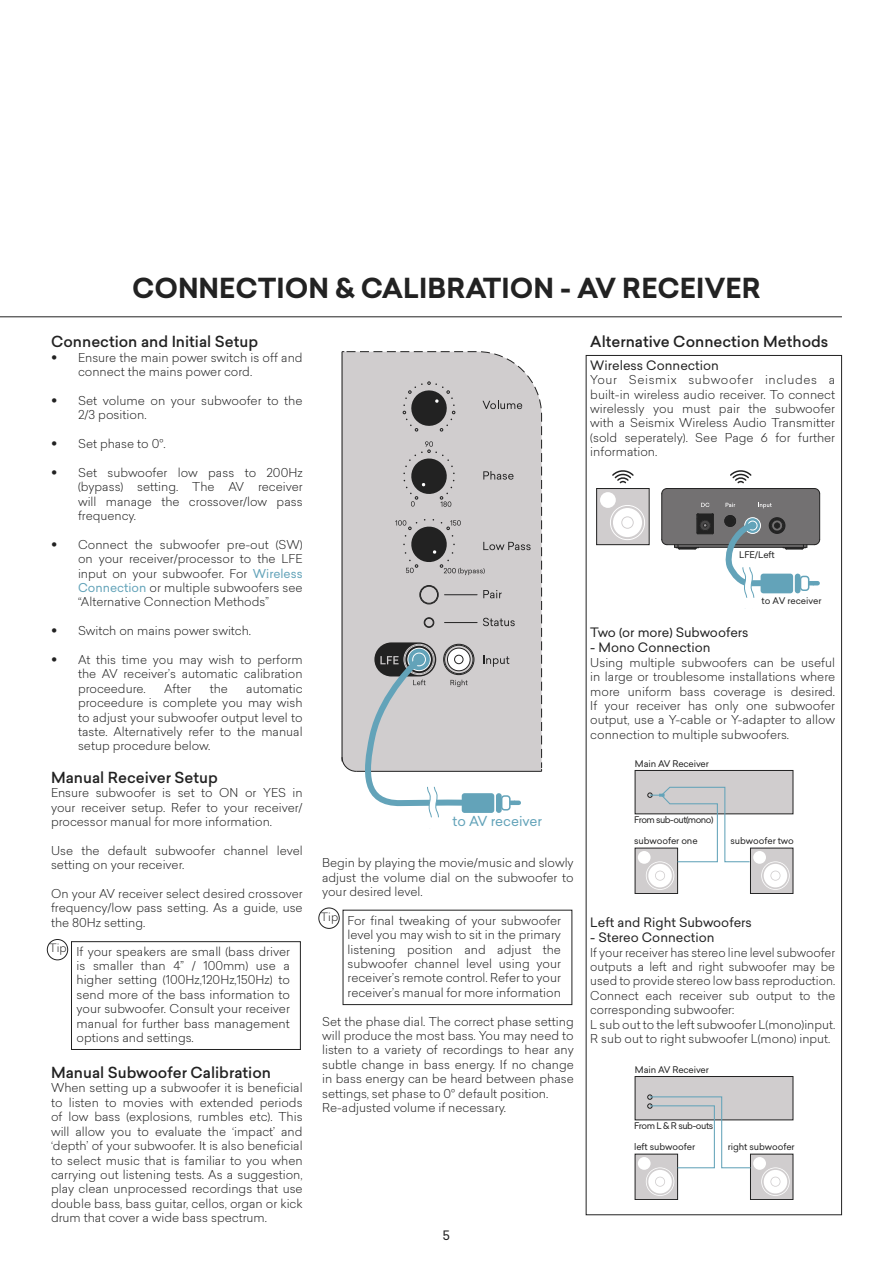
<style>
.page{position:relative;width:893px;height:1263px;background:#fff}
.page>*{position:absolute;margin:0;border:0;box-sizing:border-box;transform-origin:0 0}
.t1{font:700 27px "Sailec";color:#222}
.t2{font:500 15px "Sailec";color:#222}
.t3{font:13.5px "Sailec";color:#63a3b9}
.t4{font:12.75px "Sailec";color:#222}
.t5{font:300 12px/14.4px "Sailec";color:#222;text-align:justify}
.t6{font:300 11.25px "Sailec";color:#222}
.t7{font:9px "Sailec";letter-spacing:-.01em;color:#222}
.t8{font:9px "Sailec";letter-spacing:-.055em;color:#222}
.t9{font:9px "Sailec";letter-spacing:-.045em;color:#222}
.s1{font-weight:400;font-size:18px}
.s2{font-weight:400;color:#63a3b9}
</style>
<div class="page">
<hr style="left:0;top:316px;width:842px;height:1px;background:#222">
<div style="left:586px;top:355px;width:256px;height:860px;border:1px solid #222"></div>
<div style="left:47px;top:939px;width:21px;height:21px;border:1px solid #222;border-radius:50%"></div>
<div style="left:71px;top:941px;width:230px;height:109px;border:1px solid #222"></div>
<div style="left:318px;top:908px;width:22px;height:21px;border:1px solid #222;border-radius:50%"></div>
<div style="left:343px;top:910px;width:229px;height:95px;border:1px solid #222"></div>
<hr style="left:342px;top:352px;width:1px;height:409px;background:#222">
<hr style="left:356px;top:771px;width:186px;height:1px;background:#222">
<svg style="left:346px;top:351px;width:196px;height:418px;background:#c5c2c3"></svg>
<div style="left:496px;top:793px;width:6px;height:20px;background:#63a3b9;border-radius:3px"></div>
<div style="left:501px;top:795px;width:10px;height:15px;border:2px solid #63a3b9;border-radius:3px"></div>
<svg style="left:510px;top:800px;width:9px;height:5px"></svg>
<div style="left:462px;top:793px;width:32px;height:20px;background:#63a3b9;border-radius:3px"></div>
<svg style="left:341px;top:653px;width:127px;height:164px"></svg>
<div style="left:424px;top:777px;width:19px;height:10px;background:#fff;border-radius:2px"></div>
<div style="left:635px;top:770px;width:158px;height:44px;background:#d0cdce"></div>
<div style="left:635px;top:770px;width:158px;height:44px;border:1px solid #222"></div>
<div style="left:635px;top:848px;width:43px;height:45px;background:#d0cdce"></div>
<div style="left:635px;top:848px;width:43px;height:46px;border:1px solid #222"></div>
<div style="left:638px;top:851px;width:13px;height:13px;background:#fff;border-radius:50%"></div>
<div style="left:750px;top:848px;width:43px;height:45px;background:#d0cdce"></div>
<div style="left:750px;top:848px;width:43px;height:46px;border:1px solid #222"></div>
<svg style="left:761px;top:861px;width:29px;height:29px"></svg>
<div style="left:753px;top:851px;width:13px;height:13px;background:#fff;border-radius:50%"></div>
<svg style="left:646px;top:786px;width:105px;height:104px"></svg>
<div style="left:635px;top:1076px;width:158px;height:44px;background:#d0cdce"></div>
<div style="left:635px;top:1076px;width:158px;height:44px;border:1px solid #222"></div>
<div style="left:635px;top:1154px;width:43px;height:45px;background:#d0cdce"></div>
<div style="left:635px;top:1154px;width:43px;height:46px;border:1px solid #222"></div>
<div style="left:638px;top:1157px;width:13px;height:13px;background:#fff;border-radius:50%"></div>
<div style="left:750px;top:1154px;width:43px;height:45px;background:#d0cdce"></div>
<div style="left:750px;top:1154px;width:43px;height:46px;border:1px solid #222"></div>
<svg style="left:761px;top:1167px;width:29px;height:29px"></svg>
<div style="left:753px;top:1157px;width:13px;height:13px;background:#fff;border-radius:50%"></div>
<svg style="left:646px;top:1094px;width:105px;height:102px"></svg>
<div style="left:597px;top:488px;width:52px;height:57px;background:#d0cdce"></div>
<div style="left:596px;top:488px;width:53px;height:57px;border:1px solid #222"></div>
<svg style="left:610px;top:505px;width:35px;height:35px"></svg>
<div style="left:600px;top:492px;width:16px;height:16px;background:#fff;border-radius:50%"></div>
<svg style="left:612px;top:470px;width:22px;height:14px"></svg>
<svg style="left:661px;top:470px;width:159px;height:128px"></svg>
<div style="left:739px;top:557px;width:19px;height:10px;background:#fff;border-radius:2px"></div>
<h1 class="t1" style="left:132px;top:269px;width:630px">CONNECTION &amp; CALIBRATION - AV RECEIVER</h1>
<p class="t2" style="left:51px;top:331px;width:209px">Connection and Initial Setup</p>
<p class="t5" style="left:78px;top:350px;width:226px;text-indent:-27px"><span class="s1">•</span> Ensure the main power switch is off and connect the mains power cord.</p>
<p class="t5" style="left:78px;top:393px;width:226px;text-indent:-27px"><span class="s1">•</span> Set volume on your subwoofer to the<br>2/3 position.</p>
<p class="t5" style="left:51px;top:436px;width:116px"><span class="s1">•</span> Set phase to 0°.</p>
<p class="t5" style="left:78px;top:465px;width:226px;text-indent:-27px"><span class="s1">•</span> Set subwoofer low pass to 200Hz (bypass) setting. The AV receiver will manage the crossover/low pass frequency.</p>
<p class="t5" style="left:78px;top:537px;width:226px;text-indent:-27px"><span class="s1">•</span> Connect the subwoofer pre-out (SW) on your receiver/processor to the LFE input on your subwoofer. For <span class="s2">Wireless Connection</span> or multiple subwoofers see “Alternative Connection Methods”</p>
<p class="t5" style="left:51px;top:623px;width:202px"><span class="s1">•</span> Switch on mains power switch.</p>
<p class="t5" style="left:78px;top:652px;width:226px;text-indent:-27px"><span class="s1">•</span> At this time you may wish to perform the AV receiver’s automatic calibration proceedure.</p>
<p class="t2" style="left:590px;top:331px;width:240px">Alternative Connection Methods</p>
<p class="t4" style="left:590px;top:356px;width:130px">Wireless Connection</p>
<p class="t5" style="left:590px;top:372px;width:246px">Your Seismix subwoofer includes a built-in wireless audio receiver. To connect wirelessly you must pair the subwoofer with a Seismix Wireless Audio Transmitter (sold seperately). See Page 6 for further information.</p>
<p class="t7" style="left:739px;top:548px;width:37px">LFE/Left</p>
<p class="t7" style="left:762px;top:594px;width:61px">to AV receiver</p>
<p class="t4" style="left:590px;top:623px;width:160px">Two (or more) Subwoofers</p>
<p class="t4" style="left:590px;top:639px;width:122px">- Mono Connection</p>
<p class="t5" style="left:590px;top:655px;width:246px">Using multiple subwoofers can be useful in large or troublesome installations where more uniform bass coverage is desired.<br>If your receiver has only one subwoofer output, use a Y-cable or Y-adapter to allow connection to multiple subwoofers.</p>
<p class="t5" style="left:164px;top:681px;width:29px">After</p>
<p class="t5" style="left:210px;top:681px;width:20px">the</p>
<p class="t5" style="left:78px;top:681px;width:226px;text-indent:168px">automatic proceedure is complete you may wish to adjust your subwoofer output level to taste. Alternatively refer to the manual setup procedure below.</p>
<p class="t2" style="left:51px;top:767px;width:168px">Manual Receiver Setup</p>
<p class="t5" style="left:51px;top:785px;width:253px">Ensure subwoofer is set to ON or YES in your receiver setup. Refer to your receiver/ processor manual for more information.</p>
<p class="t5" style="left:51px;top:843px;width:253px">Use the default subwoofer channel level setting on your receiver.</p>
<p class="t5" style="left:51px;top:886px;width:253px">On your AV receiver select desired crossover frequency/low pass setting. As a guide, use the 80Hz setting.</p>
<p class="t5" style="left:77px;top:944px;width:215px">If your speakers are small (bass driver is smaller than 4” / 100mm) use a higher setting (100Hz,120Hz,150Hz) to send more of the bass information to your subwoofer. Consult your receiver manual for further bass management options and settings.</p>
<p class="t2" style="left:51px;top:1062px;width:222px">Manual Subwoofer Calibration</p>
<p class="t5" style="left:51px;top:1080px;width:253px">When setting up a subwoofer it is beneficial to listen to movies with extended periods of low bass (explosions, rumbles etc). This will allow you to evaluate the ‘impact’ and ‘depth’ of your subwoofer. It is also beneficial to select music that is familiar to you when carrying out listening tests. As a suggestion, play clean unprocessed recordings that use double bass, bass guitar, cellos, organ or kick drum that cover a wide bass spectrum.</p>
<p class="t7" style="left:635px;top:757px;width:75px">Main AV Receiver</p>
<p class="t3" style="left:453px;top:812px;width:91px">to AV receiver</p>
<p class="t8" style="left:634px;top:814px;width:81px">From sub-out(mono)</p>
<p class="t7" style="left:634px;top:834px;width:65px">subwoofer one</p>
<p class="t7" style="left:730px;top:834px;width:65px">subwoofer two</p>
<p class="t5" style="left:322px;top:855px;width:253px">Begin by playing the movie/music and slowly adjust the volume dial on the subwoofer to your desired level.</p>
<p class="t5" style="left:348px;top:913px;width:215px">For final tweaking of your subwoofer level you may wish to sit in the primary listening position and adjust the subwoofer channel level using your receiver’s remote control. Refer to your receiver’s manual for more information</p>
<p class="t5" style="left:322px;top:1014px;width:253px;text-align:left">Set the phase dial. The correct phase setting will produce the most bass. You may need to listen to a variety of recordings to hear any subtle change in bass energy. If no change in bass energy can be heard between phase settings, set phase to 0° default position.<br>Re-adjusted volume if necessary.</p>
<p class="t6" style="left:321px;top:909px;width:19px">Tip</p>
<p class="t4" style="left:590px;top:913px;width:163px">Left and Right Subwoofers</p>
<p class="t4" style="left:590px;top:929px;width:126px">- Stereo Connection</p>
<p class="t5" style="left:590px;top:945px;width:246px;text-align:left">If your receiver has stereo line level subwoofer outputs a left and right subwoofer may be used to provide stereo low bass reproduction.<br>Connect each receiver sub output to the corresponding subwoofer:<br>L sub out to the left subwoofer L(mono)input.<br>R sub out to right subwoofer L(mono) input.</p>
<p class="t6" style="left:49px;top:940px;width:19px">Tip</p>
<p class="t7" style="left:635px;top:1063px;width:75px">Main AV Receiver</p>
<p class="t9" style="left:634px;top:1120px;width:81px">From L &amp; R sub-outs</p>
<p class="t7" style="left:634px;top:1140px;width:62px">left subwoofer</p>
<p class="t7" style="left:728px;top:1140px;width:68px">right subwoofer</p>
<p class="t4" style="left:443px;top:1226px;width:9px">5</p>
</div>
